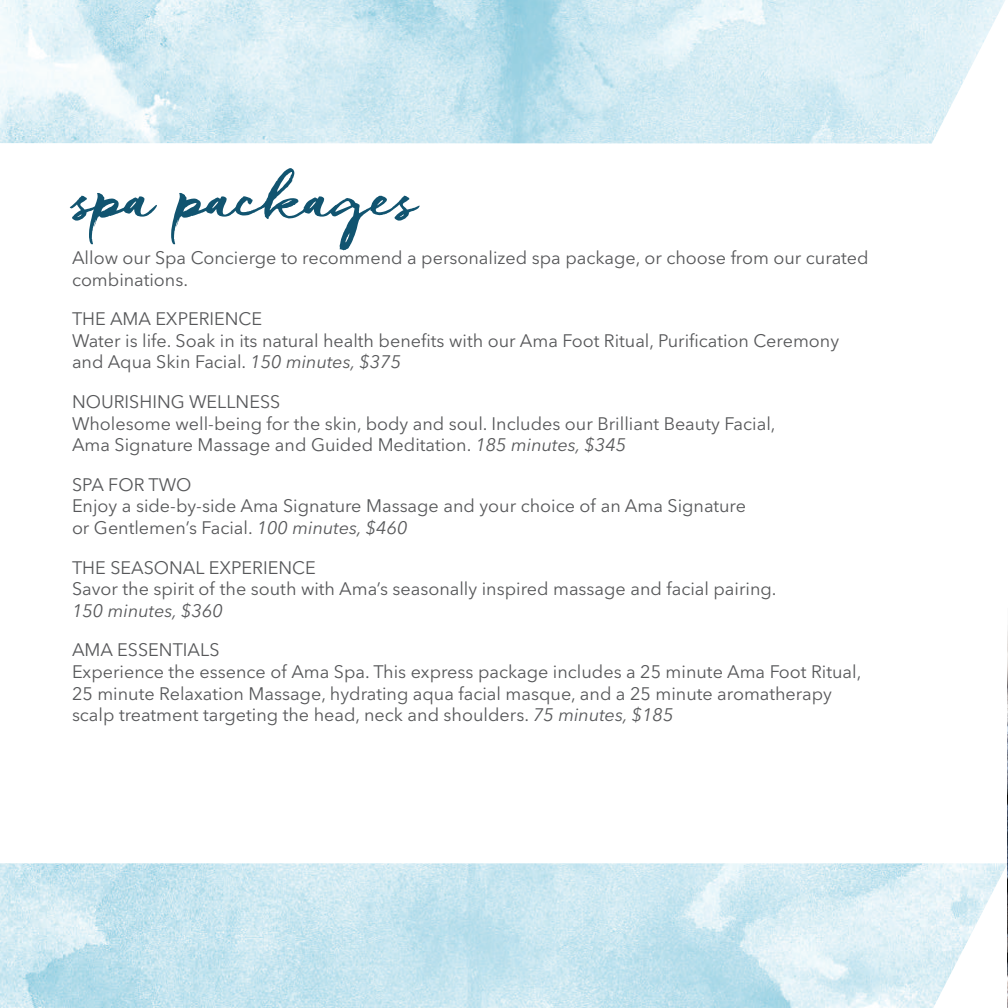
<style>
.page{position:relative;width:1008px;height:1008px;background:#fff}
.page>*{position:absolute;margin:0;border:0;box-sizing:border-box;transform-origin:0 0}
.t1{font:62px "Freeland";color:#115470}
.t2{font:18px/21.6px "Avenir Next LT Pro";color:#57585a}
.t3{font:italic 18px "Avenir Next LT Pro";color:#57585a}
.s1{font-style:italic}
</style>
<div class="page">
<img style="left:0;top:863px;width:1007px;height:145px">
<img style="left:0;top:0;width:1005px;height:144px">
<img style="left:1007px;top:626px;width:1px;height:382px">
<h1 class="t1" style="left:72px;top:158px;width:348px">spa packages</h1>
<p class="t2" style="left:72px;top:247px;width:798px">Allow our Spa Concierge to recommend a personalized spa package, or choose from our curated combinations.</p>
<p class="t2" style="left:72px;top:308px;width:769px">THE AMA EXPERIENCE<br>Water is life. Soak in its natural health benefits with our Ama Foot Ritual, Purification Ceremony and Aqua Skin Facial. <span class="s1">150 minutes, $375</span></p>
<p class="t2" style="left:72px;top:391px;width:705px">NOURISHING WELLNESS<br>Wholesome well-being for the skin, body and soul. Includes our Brilliant Beauty Facial,<br>Ama Signature Massage and Guided Meditation. <span class="s1">185 minutes, $345</span></p>
<p class="t2" style="left:72px;top:474px;width:676px">SPA FOR TWO<br>Enjoy a side-by-side Ama Signature Massage and your choice of an Ama Signature or Gentlemen’s Facial. <span class="s1">100 minutes, $460</span></p>
<p class="t2" style="left:72px;top:556px;width:706px">THE SEASONAL EXPERIENCE<br>Savor the spirit of the south with Ama’s seasonally inspired massage and facial pairing.</p>
<p class="t3" style="left:72px;top:600px;width:152px">150 minutes, $360</p>
<p class="t2" style="left:72px;top:639px;width:791px">AMA ESSENTIALS<br>Experience the essence of Ama Spa. This express package includes a 25 minute Ama Foot Ritual, 25 minute Relaxation Massage, hydrating aqua facial masque, and a 25 minute aromatherapy scalp treatment targeting the head, neck and shoulders. <span class="s1">75 minutes, $185</span></p>
</div>
